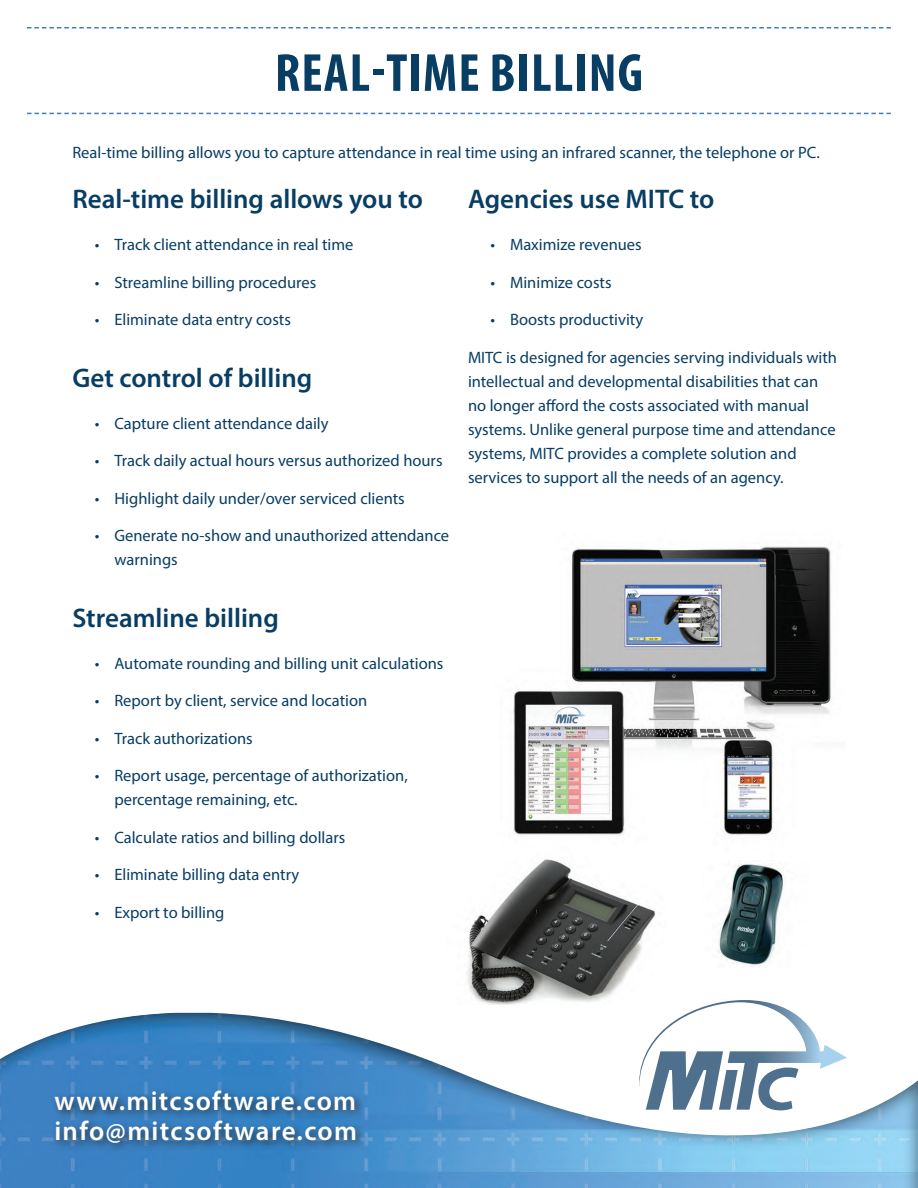
<style>
.page{position:relative;width:918px;height:1188px;background:#fff}
.page>*{position:absolute;margin:0;border:0;box-sizing:border-box;transform-origin:0 0}
.t1{font:700 condensed 54px "Myriad Pro";letter-spacing:.02em;color:#083d64}
.t2{font:600 27px "Myriad Pro";color:#083d64}
.t3{font:600 27px/30px "Myriad Pro";letter-spacing:.05em;color:#fff}
.t4{font:16.5px/24px "Myriad Pro";color:#083d64}
</style>
<div class="page">
<img style="left:513px;top:546px;width:319px;height:289px">
<svg style="left:27px;top:113px;width:864px;height:1px"></svg>
<svg style="left:27px;top:27px;width:864px;height:1px"></svg>
<img style="left:467px;top:859px;width:189px;height:145px">
<img style="left:717px;top:864px;width:67px;height:103px">
<img style="left:0;top:1013px;width:918px;height:175px">
<svg style="left:639px;top:1000px;width:208px;height:110px"></svg>
<div style="left:50px;top:1086px;width:317px;height:68px;background:#231f20;opacity:.75"></div>
<h1 class="t1" style="left:275px;top:39px;width:370px">REAL-TIME BILLING</h1>
<p class="t4" style="left:72px;top:140px;width:749px">Real-time billing allows you to capture attendance in real time using an infrared scanner, the telephone or PC.</p>
<h2 class="t2" style="left:72px;top:182px;width:352px">Real-time billing allows you to</h2>
<p class="t4" style="left:95px;top:232px;width:260px">• Track client attendance in real time</p>
<p class="t4" style="left:95px;top:270px;width:223px">• Streamline billing procedures</p>
<p class="t4" style="left:95px;top:307px;width:198px">• Eliminate data entry costs</p>
<h2 class="t2" style="left:72px;top:360px;width:242px">Get control of billing</h2>
<p class="t4" style="left:95px;top:411px;width:235px">• Capture client attendance daily</p>
<p class="t4" style="left:95px;top:448px;width:349px">• Track daily actual hours versus authorized hours</p>
<p class="t4" style="left:95px;top:486px;width:311px">• Highlight daily under/over serviced clients</p>
<p class="t4" style="left:114px;top:523px;width:336px;text-indent:-20px">• Generate no-show and unauthorized attendance warnings</p>
<h2 class="t2" style="left:72px;top:600px;width:208px">Streamline billing</h2>
<p class="t4" style="left:95px;top:651px;width:350px">• Automate rounding and billing unit calculations</p>
<p class="t4" style="left:95px;top:688px;width:274px">• Report by client, service and location</p>
<p class="t4" style="left:95px;top:726px;width:159px">• Track authorizations</p>
<p class="t4" style="left:114px;top:763px;width:295px;text-indent:-20px">• Report usage, percentage of authorization, percentage remaining, etc.</p>
<p class="t4" style="left:95px;top:825px;width:252px">• Calculate ratios and billing dollars</p>
<p class="t4" style="left:95px;top:862px;width:206px">• Eliminate billing data entry</p>
<p class="t4" style="left:95px;top:900px;width:131px">• Export to billing</p>
<h2 class="t2" style="left:468px;top:182px;width:248px">Agencies use MITC to</h2>
<p class="t4" style="left:490px;top:232px;width:153px">• Maximize revenues</p>
<p class="t4" style="left:490px;top:270px;width:123px">• Minimize costs</p>
<p class="t4" style="left:490px;top:307px;width:154px">• Boosts productivity</p>
<p class="t4" style="left:468px;top:345px;width:371px">MITC is designed for agencies serving individuals with intellectual and developmental disabilities that can no longer afford the costs associated with manual systems. Unlike general purpose time and attendance systems, MITC provides a complete solution and services to support all the needs of an agency.</p>
<h2 class="t3" style="left:54px;top:1085px;width:304px">www.mitcsoftware.com info@mitcsoftware.com</h2>
</div>
